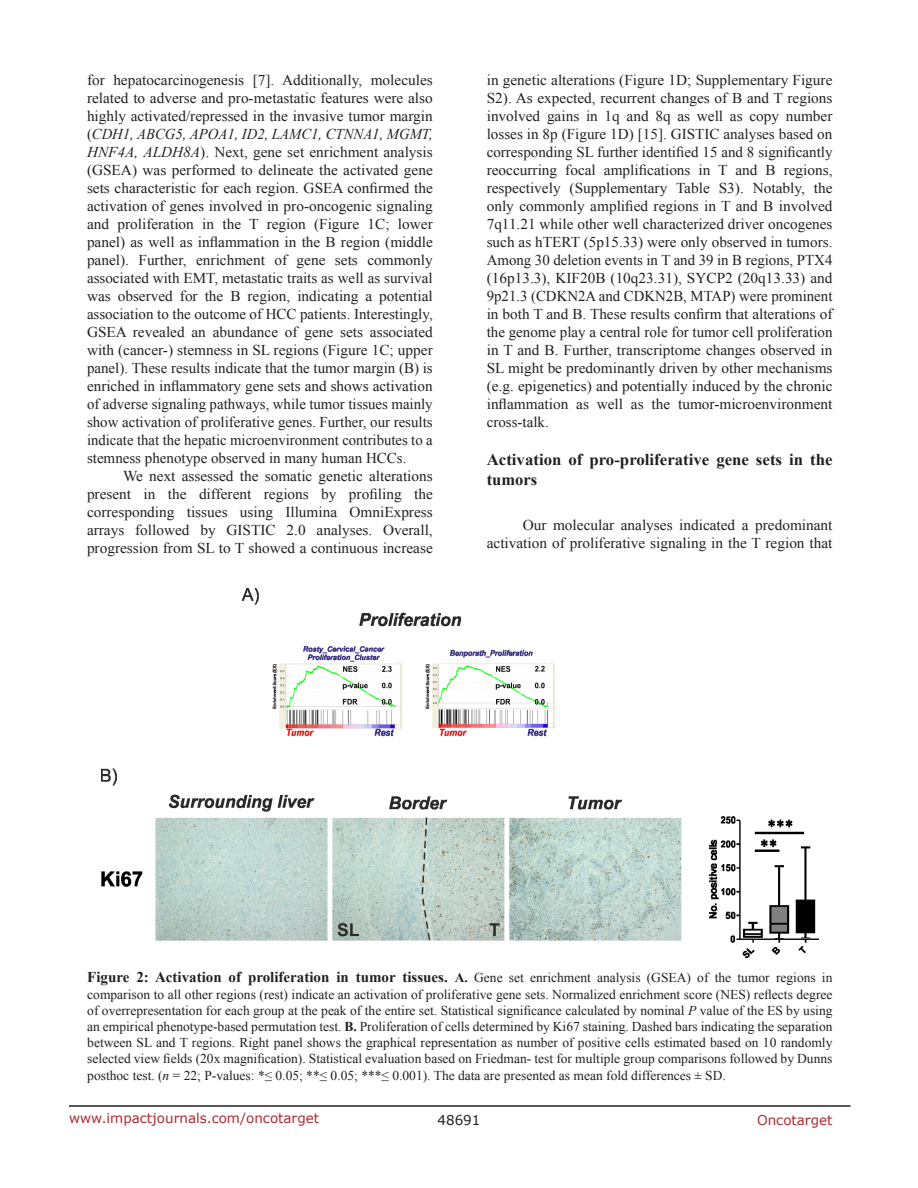
<style>
.page{position:relative;width:918px;height:1188px;background:#fff}
.page>*{position:absolute;margin:0;border:0;box-sizing:border-box;transform-origin:0 0}
.SubHeading{font:700 16.5px/19.8px "Times New Roman";color:#221f22}
.BodyText{font:15px/18px "Times New Roman";color:#221f22;text-align:justify}
.FigureText{font:13.5px/16.2px "Times New Roman";color:#221f22;text-align:justify}
.t1{font:13.5px "Verdana";color:#ac2b31}
.t2{font:13.5px "Verdana";color:#221f22}
.s1{font-style:italic}
.s2{font-weight:700;font-size:15px}
.s3{font-weight:700}
</style>
<div class="page">
<hr style="left:69px;top:1105px;width:781px;height:2px;background:#231f20">
<img style="left:101px;top:589px;width:717px;height:368px">
<p class="BodyText" style="left:87px;top:71px;width:347px">for hepatocarcinogenesis [7]. Additionally, molecules related to adverse and pro-metastatic features were also highly activated/repressed in the invasive tumor margin (<span class="s1">CDH1, ABCG5, APOA1, ID2, LAMC1, CTNNA1, MGMT, HNF4A, ALDH8A</span>). Next, gene set enrichment analysis (GSEA) was performed to delineate the activated gene sets characteristic for each region. GSEA confirmed the activation of genes involved in pro-oncogenic signaling and proliferation in the T region (Figure 1C; lower panel) as well as inflammation in the B region (middle panel). Further, enrichment of gene sets commonly associated with EMT, metastatic traits as well as survival was observed for the B region, indicating a potential association to the outcome of HCC patients. Interestingly, GSEA revealed an abundance of gene sets associated with (cancer-) stemness in SL regions (Figure 1C; upper panel). These results indicate that the tumor margin (B) is enriched in inflammatory gene sets and shows activation of adverse signaling pathways, while tumor tissues mainly show activation of proliferative genes. Further, our results indicate that the hepatic microenvironment contributes to a stemness phenotype observed in many human HCCs.</p>
<p class="BodyText" style="left:87px;top:467px;width:347px;text-indent:36px">We next assessed the somatic genetic alterations present in the different regions by profiling the corresponding tissues using Illumina OmniExpress arrays followed by GISTIC 2.0 analyses. Overall, progression from SL to T showed a continuous increase</p>
<p class="BodyText" style="left:487px;top:71px;width:347px">in genetic alterations (Figure 1D; Supplementary Figure S2). As expected, recurrent changes of B and T regions involved gains in 1q and 8q as well as copy number losses in 8p (Figure 1D) [15]. GISTIC analyses based on corresponding SL further identified 15 and 8 significantly reoccurring focal amplifications in T and B regions, respectively (Supplementary Table S3). Notably, the only commonly amplified regions in T and B involved 7q11.21 while other well characterized driver oncogenes such as hTERT (5p15.33) were only observed in tumors.<br>Among 30 deletion events in T and 39 in B regions, PTX4 (16p13.3), KIF20B (10q23.31), SYCP2 (20q13.33) and 9p21.3 (CDKN2A and CDKN2B, MTAP) were prominent in both T and B. These results confirm that alterations of the genome play a central role for tumor cell proliferation in T and B. Further, transcriptome changes observed in SL might be predominantly driven by other mechanisms (e.g. epigenetics) and potentially induced by the chronic inflammation as well as the tumor-microenvironment cross-talk.</p>
<p class="SubHeading" style="left:487px;top:449px;width:347px">Activation of pro-proliferative gene sets in the tumors</p>
<p class="BodyText" style="left:487px;top:516px;width:347px;text-align:right">Our molecular analyses indicated a predominant activation of proliferative signaling in the T region that</p>
<p class="FigureText" style="left:87px;top:970px;width:747px"><span class="s2">Figure 2: Activation of proliferation in tumor tissues.</span> <span class="s3">A.</span> Gene set enrichment analysis (GSEA) of the tumor regions in comparison to all other regions (rest) indicate an activation of proliferative gene sets. Normalized enrichment score (NES) reflects degree of overrepresentation for each group at the peak of the entire set. Statistical significance calculated by nominal <span class="s1">P</span> value of the ES by using an empirical phenotype-based permutation test. <span class="s3">B.</span> Proliferation of cells determined by Ki67 staining. Dashed bars indicating the separation between SL and T regions. Right panel shows the graphical representation as number of positive cells estimated based on 10 randomly selected view fields (20x magnification). Statistical evaluation based on Friedman- test for multiple group comparisons followed by Dunns posthoc test. (<span class="s1">n</span> = 22; P-values: *≤ 0.05; **≤ 0.05; ***≤ 0.001). The data are presented as mean fold differences ± SD.</p>
<p class="t1" style="left:69px;top:1109px;width:252px">www.impactjournals.com/oncotarget</p>
<p class="t2" style="left:438px;top:1111px;width:44px">48691</p>
<p class="t1" style="left:757px;top:1111px;width:77px">Oncotarget</p>
</div>
